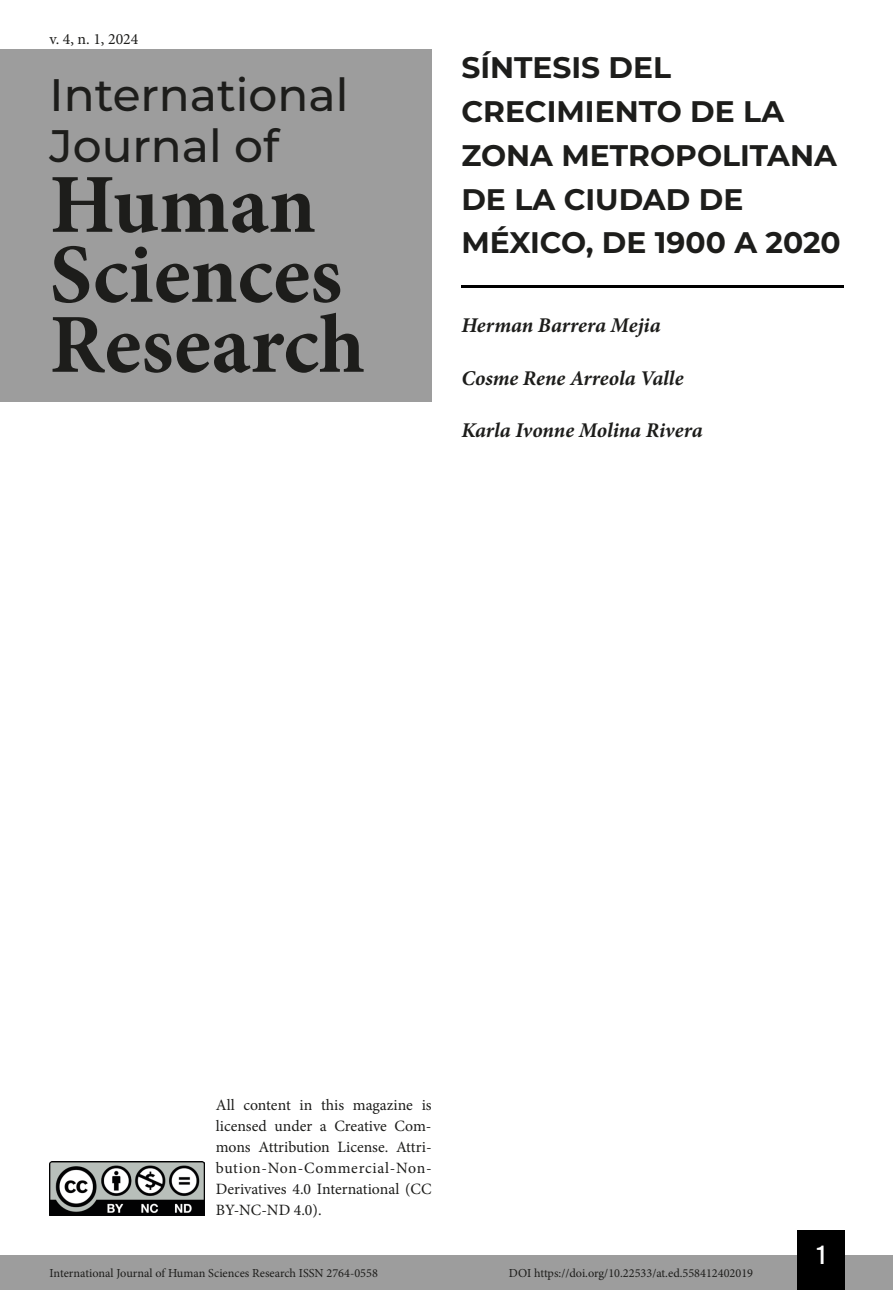
<style>
.page{position:relative;width:893px;height:1290px;background:#fff}
.page>*{position:absolute;margin:0;border:0;box-sizing:border-box;transform-origin:0 0}
.t1{font:700 84px/70px "Minion Pro";color:#1d1d1b}
.t2{font:500 45.5px/50.8px "Montserrat";color:#1d1d1b}
.t3{font:700 29.75px/43.8px "Montserrat";color:#1d1d1b}
.t4{font:26.25px "Bebas Kai";color:#fff}
.t5{font:italic 700 21px "Minion Pro";letter-spacing:-.005em;color:#1d1d1b}
.t6{font:15.75px/21px "Minion Pro";color:#1d1d1b;text-align:justify}
.t7{font:12.25px "Minion Pro";color:#1d1d1b}
</style>
<div class="page">
<div style="left:0;top:1255px;width:893px;height:35px;background:#9d9d9d"></div>
<div style="left:797px;top:1230px;width:48px;height:60px;background:#000"></div>
<img style="left:50px;top:1161px;width:154px;height:54px">
<div style="left:0;top:50px;width:432px;height:352px;background:#9d9d9d"></div>
<hr style="left:461px;top:285px;width:382px;height:3px;background:#000">
<p class="t6" style="left:50px;top:28px;width:90px">v. 4, n. 1, 2024</p>
<h2 class="t2" style="left:50px;top:68px;width:300px">International<br>Journal of</h2>
<h1 class="t1" style="left:50px;top:169px;width:317px">Human<br>Sciences<br>Research</h1>
<h3 class="t3" style="left:461px;top:44px;width:381px">SÍNTESIS DEL<br>CRECIMIENTO DE LA<br>ZONA METROPOLITANA<br>DE LA CIUDAD DE<br>MÉXICO, DE 1900 A 2020</h3>
<h3 class="t5" style="left:461px;top:310px;width:201px">Herman Barrera Mejia</h3>
<h3 class="t5" style="left:461px;top:363px;width:224px">Cosme Rene Arreola Valle</h3>
<h3 class="t5" style="left:461px;top:415px;width:243px">Karla Ivonne Molina Rivera</h3>
<p class="t6" style="left:216px;top:1095px;width:217px">All content in this magazine is licensed under a Creative Com&shy;mons Attribution License. Attri&shy;bution-Non-Commercial-Non-Derivatives 4.0 International (CC BY-NC-ND 4.0).</p>
<h3 class="t4" style="left:817px;top:1241px;width:10px">1</h3>
<p class="t7" style="left:50px;top:1265px;width:330px">International Journal of Human Sciences Research ISSN 2764-0558</p>
<p class="t7" style="left:509px;top:1265px;width:246px">DOI https://doi.org/10.22533/at.ed.558412402019</p>
</div>
